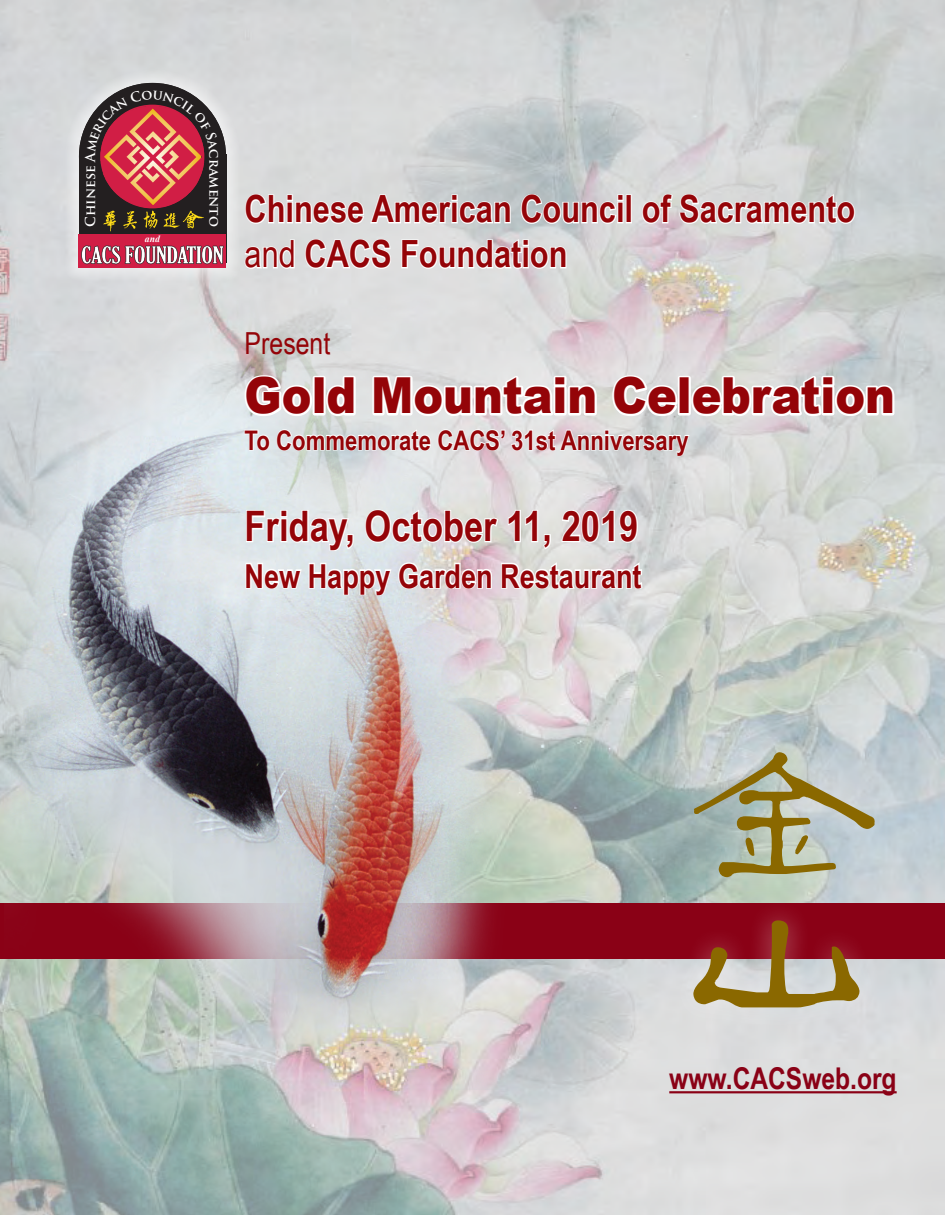
<style>
.page{position:relative;width:945px;height:1215px;background:#fff}
.page>*{position:absolute;margin:0;border:0;box-sizing:border-box;transform-origin:0 0}
.t1{font:202.5px/148.5px "FZGLFW GB1 0";color:#8a6800}
.t2{font:900 49.65px "Arial";color:#940408;scale:.9 1}
.t3{font:700 42px "Arial Narrow";color:#940408}
.t4{font:700 37.5px/45px "Arial Narrow";color:#940408}
.t5{font:700 33px "Arial Narrow";color:#940408}
.t6{font:30.3px "Arial Narrow";color:#940408}
.t7{font:700 30px "Arial Narrow";color:#8a0116}
.t8{font:700 27px "Arial Narrow";color:#940408}
.t9{font:700 13.35px "Trajan Pro";color:#fff}
.t10{font:italic 700 9.6px "Times New Roman";color:#fff}
.s1{font-weight:400}
</style>
<div class="page">
<img style="left:0;top:0;width:945px;height:1215px">
<div style="left:0;top:903px;width:945px;height:55px;background:#8a0116"></div>
<img style="left:5px;top:301px;width:503px;height:788px">
<svg style="left:244px;top:428px;width:446px;height:29px"></svg>
<hr style="left:669px;top:1091px;width:228px;height:2px;background:#8a0116">
<svg style="left:65px;top:69px;width:175px;height:212px;fill:#dddedf"></svg>
<div style="left:79px;top:154px;width:147px;height:109px;background:#231f20"></div>
<div style="left:79px;top:234px;width:147px;height:33px;background:#d11e45"></div>
<div style="left:79px;top:83px;width:147px;height:147px;background:#231f20;border-radius:50%"></div>
<svg style="left:81px;top:245px;width:143px;height:19px"></svg>
<img style="left:104px;top:211px;width:100px;height:21px">
<div style="left:669px;top:729px;width:229px;height:304px;background:#fff;opacity:.39"></div>
<svg style="left:244px;top:193px;width:42px;height:32px"></svg>
<div style="left:287px;top:194px;width:6px;height:7px;border:2px solid #fff"></div>
<div style="left:287px;top:202px;width:6px;height:21px;border:2px solid #fff"></div>
<svg style="left:294px;top:193px;width:218px;height:32px"></svg>
<svg style="left:520px;top:193px;width:98px;height:32px"></svg>
<div style="left:617px;top:194px;width:7px;height:7px;border:2px solid #fff"></div>
<div style="left:617px;top:202px;width:7px;height:21px;border:2px solid #fff"></div>
<div style="left:626px;top:194px;width:6px;height:29px;border:2px solid #fff"></div>
<svg style="left:640px;top:192px;width:217px;height:34px"></svg>
<svg style="left:243px;top:238px;width:53px;height:32px"></svg>
<svg style="left:304px;top:238px;width:88px;height:32px"></svg>
<svg style="left:400px;top:237px;width:123px;height:34px"></svg>
<div style="left:523px;top:239px;width:6px;height:7px;border:2px solid #fff"></div>
<div style="left:523px;top:247px;width:6px;height:21px;border:2px solid #fff"></div>
<svg style="left:529px;top:245px;width:39px;height:25px"></svg>
<svg style="left:242px;top:372px;width:73px;height:47px"></svg>
<div style="left:313px;top:376px;width:13px;height:40px;border:4px solid #fff"></div>
<svg style="left:323px;top:374px;width:35px;height:44px"></svg>
<svg style="left:370px;top:350px;width:229px;height:69px"></svg>
<svg style="left:610px;top:372px;width:71px;height:47px"></svg>
<div style="left:678px;top:376px;width:13px;height:40px;border:4px solid #fff"></div>
<svg style="left:689px;top:371px;width:208px;height:48px"></svg>
<svg style="left:245px;top:509px;width:110px;height:43px"></svg>
<svg style="left:364px;top:507px;width:136px;height:38px"></svg>
<svg style="left:507px;top:509px;width:45px;height:42px"></svg>
<svg style="left:560px;top:509px;width:79px;height:35px"></svg>
<svg style="left:244px;top:561px;width:249px;height:36px"></svg>
<svg style="left:500px;top:560px;width:144px;height:31px"></svg>
<svg style="left:86px;top:90px;width:132px;height:118px"></svg>
<p class="t9" style="left:82px;top:227px;width:78px;rotate:-90deg">Chinese A</p>
<p class="t9" style="left:223px;top:159px;width:70px;rotate:90deg">ramento</p>
<p class="t10" style="left:145px;top:232px;width:16px">and</p>
<p class="t4" style="left:245px;top:185px;width:612px">Chinese American Council of Sacramento <span class="s1">and</span> CACS Foundation</p>
<p class="t6" style="left:245px;top:321px;width:87px">Present</p>
<h2 class="t2" style="left:245px;top:360px;width:724px">Gold Mountain Celebration</h2>
<p class="t8" style="left:245px;top:420px;width:446px">To Commemorate CACS’ 31st Anniversary</p>
<p class="t3" style="left:245px;top:495px;width:395px">Friday, October 11, 2019</p>
<p class="t5" style="left:245px;top:551px;width:398px">New Happy Garden Restaurant</p>
<h1 class="t1" style="left:675px;top:754px;width:204px">金山</h1>
<p class="t7" style="left:669px;top:1056px;width:229px">www.CACSweb.org</p>
</div>
